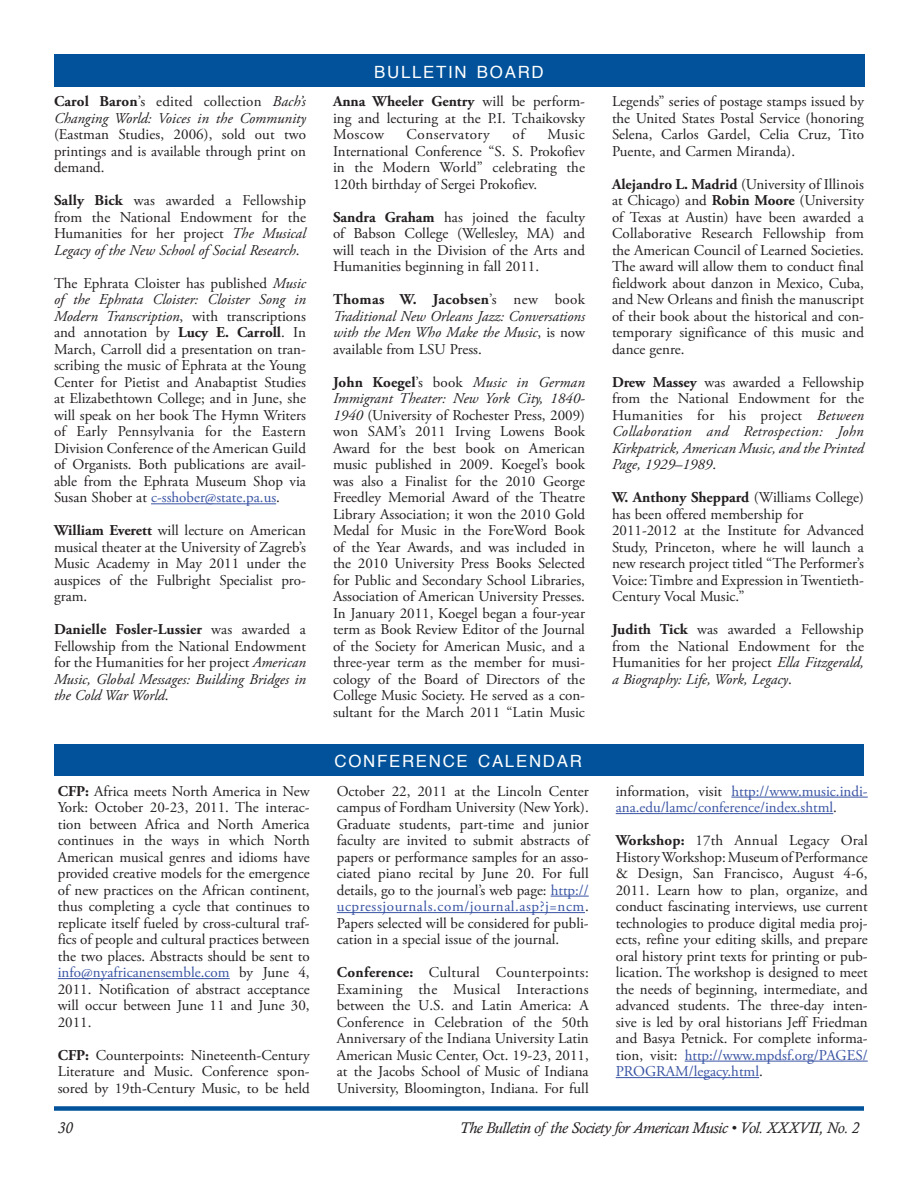
<style>
.page{position:relative;width:918px;height:1188px;background:#fff}
.page>*{position:absolute;margin:0;border:0;box-sizing:border-box;transform-origin:0 0}
.t1{font:16.8px "Helvetica";letter-spacing:.1em;color:#fff}
.t2{font:italic 15.75px "Calisto";letter-spacing:-.025em;color:#231f20}
.t3{font:15px/16.5px "Adobe Garamond Pro";color:#231f20;text-align:justify}
.t4{font:italic 15px/16.5px "Adobe Garamond Pro";color:#231f20;text-align:justify}
.t5{font:15px/16.5px "Adobe Garamond Pro";color:#3853a3}
.t6{font:15px "Adobe Garamond Pro";letter-spacing:.035em;color:#231f20}
.s1{font-weight:700;font-style:normal}
.s2{font-style:normal}
.s3{font-weight:700}
.s4{font-style:italic}
.s5{color:#3853a3}
.s6{color:#231f20}
</style>
<div class="page">
<div style="left:54px;top:1106px;width:810px;height:5px;background:#01529a"></div>
<div style="left:54px;top:744px;width:810px;height:32px;background:#01529a"></div>
<hr style="left:58px;top:978px;width:172px;height:1px;background:#3853a3">
<hr style="left:551px;top:896px;width:38px;height:1px;background:#3853a3">
<hr style="left:337px;top:912px;width:248px;height:1px;background:#3853a3">
<hr style="left:731px;top:797px;width:137px;height:1px;background:#3853a3">
<hr style="left:616px;top:813px;width:217px;height:1px;background:#3853a3">
<hr style="left:685px;top:1061px;width:183px;height:1px;background:#3853a3">
<hr style="left:616px;top:1077px;width:143px;height:1px;background:#3853a3">
<hr style="left:151px;top:503px;width:125px;height:1px;background:#3853a3">
<div style="left:54px;top:54px;width:810px;height:32px;background:#01529a"></div>
<p class="t4" style="left:54px;top:94px;width:254px"><span class="s1">Carol Baron</span><span class="s2">’s edited collection</span> Bach’s<br>Changing World: Voices in the Community</p>
<p class="t3" style="left:54px;top:127px;width:254px">(Eastman Studies, 2006), sold out two printings and is available through print on demand.</p>
<p class="t3" style="left:54px;top:193px;width:254px"><span class="s3">Sally Bick</span> was awarded a Fellowship from the National Endowment for the Humanities for her project <span class="s4">The Musical Legacy of the New School of Social Research</span>.</p>
<p class="t3" style="left:54px;top:275px;width:254px">The Ephrata Cloister has published <span class="s4">Music of the Ephrata Cloister: Cloister Song in Modern Transcription</span>, with transcriptions and annotation by <span class="s3">Lucy E. Carroll</span>. In March, Carroll did a presentation on tran&shy;scribing the music of Ephrata at the Young Center for Pietist and Anabaptist Studies at Elizabethtown College; and in June, she will speak on her book The Hymn Writers of Early Pennsylvania for the Eastern Division Conference of the American Guild of Organists. Both publications are avail&shy;able from the Ephrata Museum Shop via Susan Shober at <span class="s5">c-sshober@state.pa.us</span>.</p>
<p class="t3" style="left:54px;top:523px;width:253px"><span class="s3">William Everett</span> will lecture on American musical theater at the University of Zagreb’s Music Academy in May 2011 under the auspices of the Fulbright Specialist pro&shy;gram.</p>
<p class="t3" style="left:54px;top:622px;width:254px"><span class="s3">Danielle Fosler‑Lussier</span> was awarded a Fellowship from the National Endowment for the Humanities for her project <span class="s4">American Music, Global Messages: Building Bridges in the Cold War World</span>.</p>
<p class="t3" style="left:58px;top:783px;width:254px"><span class="s3">CFP:</span> Africa meets North America in New York: October 20-23, 2011. The interac&shy;tion between Africa and North America continues in the ways in which North American musical genres and idioms have provided creative models for the emergence of new practices on the African continent, thus completing a cycle that continues to replicate itself fueled by cross-cultural traf&shy;fics of people and cultural practices between the two places. Abstracts should be sent to <span class="s5">info@nyafricanensemble.com</span> by June 4, 2011. Notification of abstract acceptance will occur between June 11 and June 30, 2011.</p>
<p class="t3" style="left:58px;top:1047px;width:253px"><span class="s3">CFP:</span> Counterpoints: Nineteenth-Century Literature and Music. Conference spon&shy;sored by 19th-Century Music, to be held</p>
<p class="t1" style="left:374px;top:58px;width:171px">BULLETIN BOARD</p>
<p class="t3" style="left:333px;top:94px;width:254px"><span class="s3">Anna Wheeler Gentry</span> will be perform&shy;ing and lecturing at the P.I. Tchaikovsky Moscow</p>
<p class="t6" style="left:407px;top:126px;width:85px">Conservatory</p>
<p class="t3" style="left:513px;top:127px;width:14px">of</p>
<p class="t3" style="left:333px;top:127px;width:254px;text-indent:214px">Music International Conference “S. S. Prokofiev in the Modern World” celebrating the 120th birthday of Sergei Prokofiev.</p>
<p class="t3" style="left:333px;top:209px;width:254px"><span class="s3">Sandra Graham</span> has joined the faculty of Babson College (Wellesley, MA) and will teach in the Division of the Arts and Humanities beginning in fall 2011.</p>
<p class="t4" style="left:333px;top:292px;width:254px"><span class="s1">Thomas W. Jacobsen</span><span class="s2">’s new book </span>Traditional New Orleans Jazz: Conversations with the Men Who Make the Music<span class="s2">, is now available from LSU Press.</span></p>
<p class="t3" style="left:333px;top:374px;width:254px"><span class="s3">John Koegel</span>’s book <span class="s4">Music in German Immigrant Theater: New York City, 1840- 1940</span> (University of Rochester Press, 2009) won SAM’s 2011 Irving Lowens Book Award for the best book on American music published in 2009. Koegel’s book was also a Finalist for the 2010 George Freedley Memorial Award of the Theatre Library Association; it won the 2010 Gold Medal for Music in the ForeWord Book of the Year Awards, and was included in the 2010 University Press Books Selected for Public and Secondary School Libraries, Association of American University Presses.<br>In January 2011, Koegel began a four-year term as Book Review Editor of the Journal of the Society for American Music, and a three-year term as the member for musi&shy;cology of the Board of Directors of the College Music Society. He served as a con&shy;sultant for the March 2011 “Latin Music</p>
<p class="t1" style="left:335px;top:747px;width:249px">CONFERENCE CALENDAR</p>
<p class="t3" style="left:337px;top:783px;width:254px">October 22, 2011 at the Lincoln Center campus of Fordham University (New York).<br>Graduate students, part-time and junior faculty are invited to submit abstracts of papers or performance samples for an asso&shy;ciated piano recital by June 20. For full details, go to the journal’s web page: <span class="s5">http:// ucpressjournals.com/journal.asp?j=ncm</span>.<br>Papers selected will be considered for publi&shy;cation in a special issue of the journal.</p>
<p class="t3" style="left:337px;top:965px;width:254px"><span class="s3">Conference:</span> Cultural Counterpoints:<br>Examining the Musical Interactions between the U.S. and Latin America: A Conference in Celebration of the 50th Anniversary of the Indiana University Latin American Music Center, Oct. 19-23, 2011, at the Jacobs School of Music of Indiana University, Bloomington, Indiana. For full</p>
<p class="t3" style="left:612px;top:94px;width:254px">Legends” series of postage stamps issued by the United States Postal Service (honoring Selena, Carlos Gardel, Celia Cruz, Tito Puente, and Carmen Miranda).</p>
<p class="t3" style="left:612px;top:176px;width:254px"><span class="s3">Alejandro L. Madrid</span> (University of Illinois at Chicago) and <span class="s3">Robin Moore</span> (University of Texas at Austin) have been awarded a Collaborative Research Fellowship from the American Council of Learned Societies.<br>The award will allow them to conduct final fieldwork about danzon in Mexico, Cuba, and New Orleans and finish the manuscript of their book about the historical and con&shy;temporary significance of this music and dance genre.</p>
<p class="t4" style="left:612px;top:374px;width:254px"><span class="s1">Drew Massey</span> <span class="s2">was awarded a Fellowship from the National Endowment for the Humanities for his project</span> Between Collaboration and Retrospection: John Kirkpatrick, American Music, and the Printed Page, 1929–1989<span class="s2">.</span></p>
<p class="t3" style="left:612px;top:490px;width:254px;text-align:left"><span class="s3">W. Anthony Sheppard</span> (Williams College) has been offered membership for 2011-2012 at the Institute for Advanced Study, Princeton, where he will launch a new research project titled “The Performer’s Voice: Timbre and Expression in Twentieth-Century Vocal Music.”</p>
<p class="t3" style="left:612px;top:622px;width:254px"><span class="s3">Judith Tick</span> was awarded a Fellowship from the National Endowment for the Humanities for her project <span class="s4">Ella Fitzgerald, a Biography: Life, Work, Legacy</span>.</p>
<p class="t5" style="left:616px;top:783px;width:253px"><span class="s6">information, visit</span> http://www.music.indi&shy;ana.edu/lamc/conference/index.shtml<span class="s6">.</span></p>
<p class="t3" style="left:616px;top:833px;width:254px"><span class="s3">Workshop:</span> 17th Annual Legacy Oral History Workshop: Museum of Performance &amp; Design, San Francisco, August 4-6, 2011. Learn how to plan, organize, and conduct fascinating interviews, use current technologies to produce digital media proj&shy;ects, refine your editing skills, and prepare oral history print texts for printing or pub&shy;lication. The workshop is designed to meet the needs of beginning, intermediate, and advanced students. The three-day inten&shy;sive is led by oral historians Jeff Friedman and Basya Petnick. For complete informa&shy;tion, visit: <span class="s5">http://www.mpdsf.org/PAGES/ PROGRAM/legacy.html</span>.</p>
<p class="t2" style="left:58px;top:1119px;width:16px">30</p>
<p class="t2" style="left:459px;top:1119px;width:401px">The Bulletin of the Society for American Music • Vol. XXXVII, No. 2</p>
</div>
